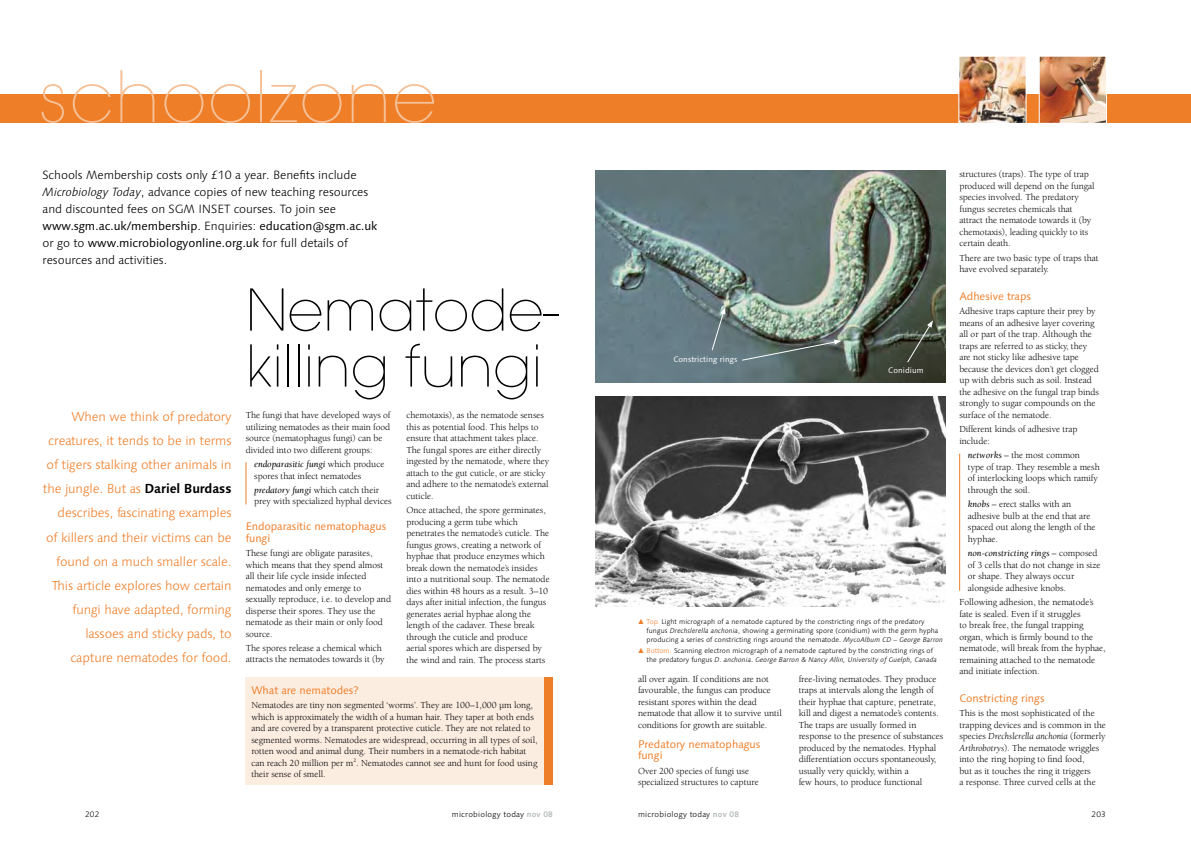
<style>
.page{position:relative;width:1191px;height:842px;background:#fff}
.page>*{position:absolute;margin:0;border:0;box-sizing:border-box;transform-origin:0 0}
.t1{font:200 70px "Avant Garde LT";letter-spacing:.025em;color:#f6c096}
.t2{font:200 57px/56px "Avant Garde LT";color:#000}
.t3{font:300 13px/24.2px "Linotype Syntax";letter-spacing:-.01em;color:#ef7e29;text-align:right}
.t4{font:300 12px/17px "Linotype Syntax";letter-spacing:-.005em;color:#000}
.t5{font:11px/11.5px "Linotype Syntax";letter-spacing:-.005em;color:#ef7e29}
.t6{font:9.5px/11.5px "Berkeley LT";letter-spacing:-.005em;color:#000}
.t7{font:300 8px "Linotype Syntax";letter-spacing:.03em;color:#000}
.t8{font:8px "Linotype Syntax";letter-spacing:.01em;color:#fff}
.t9{font:300 7px/9px "Linotype Syntax";letter-spacing:.01em;color:#000}
.s1{font-style:italic}
.s2{font-weight:400}
.s3{font-weight:400;font-size:11px}
.s4{font-weight:700;color:#000}
.s5{font-family:"Mathematical Pi Six";font-weight:400;color:#ef7e29}
.s6{color:#ef7e29}
.s7{font-weight:500;color:#a7afab}
</style>
<div class="page">
<div style="left:0;top:94px;width:1191px;height:29px;background:#ef7e29"></div>
<img style="left:1038px;top:56px;width:69px;height:67px">
<img style="left:958px;top:56px;width:69px;height:67px">
<img style="left:595px;top:170px;width:350px;height:213px">
<div style="left:246px;top:677px;width:307px;height:108px;background:#fcede1"></div>
<div style="left:544px;top:677px;width:9px;height:108px;background:#ef7e29"></div>
<svg style="left:711px;top:307px;width:14px;height:44px"></svg>
<svg style="left:741px;top:340px;width:100px;height:21px;background:#5b6968"></svg>
<svg style="left:906px;top:320px;width:27px;height:43px"></svg>
<img style="left:595px;top:397px;width:350px;height:210px">
<hr style="left:246px;top:462px;width:1px;height:42px;background:#ef7e29">
<hr style="left:959px;top:454px;width:1px;height:137px;background:#ef7e29">
<h1 class="t1" style="left:38px;top:55px;width:399px">schoolzone</h1>
<p class="t4" style="left:43px;top:166px;width:336px">Schools Membership costs only £10 a year. Benefits include <span class="s1">Microbiology Today</span>, advance copies of new teaching resources and discounted fees on SGM INSET courses. To join see <span class="s2">www.sgm.ac.uk/membership</span>. Enquiries: <span class="s2">education</span><span class="s3">@</span><span class="s2">sgm.ac.uk </span>or go to <span class="s2">www.microbiologyonline.org.uk</span> for full details of resources and activities.</p>
<p class="t3" style="left:43px;top:404px;width:190px">When we think of predatory creatures, it tends to be in terms of tigers stalking other animals in the jungle. But as <span class="s4">Dariel Burdass </span>describes, fascinating examples of killers and their victims can be found on a much smaller scale.<br>This article explores how certain fungi have adapted, forming lassoes and sticky pads, to capture nematodes for food.</p>
<h2 class="t2" style="left:246px;top:283px;width:314px">Nematode&shy;killing fungi</h2>
<p class="t6" style="left:246px;top:410px;width:146px">The fungi that have developed ways of utilizing nematodes as their main food source (nematophagus fungi) can be divided into two different groups:</p>
<p class="t6" style="left:254px;top:458px;width:132px"><span class="s1">endoparasitic fungi</span> which produce spores that infect nematodes</p>
<p class="t6" style="left:254px;top:484px;width:139px"><span class="s1">predatory fungi</span> which catch their prey with specialized hyphal devices</p>
<p class="t5" style="left:246px;top:521px;width:142px">Endoparasitic nematophagus fungi</p>
<p class="t6" style="left:246px;top:547px;width:147px">These fungi are obligate parasites, which means that they spend almost all their life cycle inside infected nematodes and only emerge to sexually reproduce, i.e. to develop and disperse their spores. They use the nematode as their main or only food source.</p>
<p class="t6" style="left:246px;top:642px;width:140px">The spores release a chemical which attracts the nematodes towards it (by</p>
<p class="t6" style="left:406px;top:410px;width:144px">chemotaxis), as the nematode senses this as potential food. This helps to ensure that attachment takes place.<br>The fungal spores are either directly ingested by the nematode, where they attach to the gut cuticle, or are sticky and adhere to the nematode’s external cuticle.</p>
<p class="t6" style="left:406px;top:504px;width:145px">Once attached, the spore germinates, producing a germ tube which penetrates the nematode’s cuticle. The fungus grows, creating a network of hyphae that produce enzymes which break down the nematode’s insides into a nutritional soup. The nematode dies within 48 hours as a result. 3–10 days after initial infection, the fungus generates aerial hyphae along the length of the cadaver. These break through the cuticle and produce aerial spores which are dispersed by the wind and rain. The process starts</p>
<p class="t5" style="left:251px;top:684px;width:108px">What are nematodes?</p>
<p class="t6" style="left:251px;top:699px;width:288px">Nematodes are tiny non segmented ‘worms’. They are 100–1,000 µm long, which is approximately the width of a human hair. They taper at both ends and are covered by a transparent protective cuticle. They are not related to segmented worms. Nematodes are widespread, occurring in all types of soil, rotten wood and animal dung. Their numbers in a nematode-rich habitat can reach 20 million per m<sup>2</sup>. Nematodes cannot see and hunt for food using their sense of smell.</p>
<p class="t8" style="left:673px;top:355px;width:65px">Constricting rings</p>
<p class="t8" style="left:888px;top:365px;width:37px">Conidium</p>
<p class="t9" style="left:646px;top:617px;width:298px;text-indent:-9px"><span class="s5">m</span> <span class="s6">Top.</span> Light micrograph of a nematode captured by the constricting rings of the predatory fungus <span class="s1">Drechslerella anchonia</span>, showing a germinating spore (conidium) with the germ hypha producing a series of constricting rings around the nematode. <span class="s1">MycoAlbum CD – George Barron</span></p>
<p class="t9" style="left:646px;top:646px;width:292px;text-indent:-8px"><span class="s5">m</span> <span class="s6">Bottom.</span> Scanning electron micrograph of a nematode captured by the constricting rings of the predatory fungus <span class="s1">D. anchonia</span>. <span class="s1">George Barron &amp; Nancy Allin, University of Guelph, Canada</span></p>
<p class="t6" style="left:638px;top:673px;width:145px">all over again. If conditions are not favourable, the fungus can produce resistant spores within the dead nematode that allow it to survive until conditions for growth are suitable.</p>
<p class="t5" style="left:638px;top:738px;width:124px">Predatory nematophagus fungi</p>
<p class="t6" style="left:638px;top:765px;width:122px">Over 200 species of fungi use specialized structures to capture</p>
<p class="t6" style="left:798px;top:673px;width:146px">free-living nematodes. They produce traps at intervals along the length of their hyphae that capture, penetrate, kill and digest a nematode’s contents.<br>The traps are usually formed in response to the presence of substances produced by the nematodes. Hyphal differentiation occurs spontaneously, usually very quickly, within a<br>few hours, to produce functional</p>
<p class="t6" style="left:959px;top:169px;width:137px">structures (traps). The type of trap produced will depend on the fungal species involved. The predatory fungus secretes chemicals that attract the nematode towards it (by chemotaxis), leading quickly to its certain death.</p>
<p class="t6" style="left:959px;top:252px;width:141px">There are two basic type of traps that have evolved separately.</p>
<p class="t5" style="left:959px;top:290px;width:73px">Adhesive traps</p>
<p class="t6" style="left:959px;top:305px;width:141px">Adhesive traps capture their prey by means of an adhesive layer covering all or part of the trap. Although the traps are referred to as sticky, they are not sticky like adhesive tape because the devices don’t get clogged up with debris such as soil. Instead the adhesive on the fungal trap binds strongly to sugar compounds on the surface of the nematode.</p>
<p class="t6" style="left:959px;top:424px;width:120px">Different kinds of adhesive trap include:</p>
<p class="t6" style="left:968px;top:450px;width:133px"><span class="s1">networks</span> – the most common<br>type of trap. They resemble a mesh of interlocking loops which ramify through the soil.</p>
<p class="t6" style="left:968px;top:498px;width:129px"><span class="s1">knobs</span> – erect stalks with an adhesive bulb at the end that are spaced out along the length of the hyphae.</p>
<p class="t6" style="left:968px;top:547px;width:134px"><span class="s1">non-constricting rings</span> – composed of 3 cells that do not change in size or shape. They always occur alongside adhesive knobs.</p>
<p class="t6" style="left:959px;top:596px;width:148px">Following adhesion, the nematode’s fate is sealed. Even if it struggles<br>to break free, the fungal trapping organ, which is firmly bound to the nematode, will break from the hyphae, remaining attached to the nematode and initiate infection.</p>
<p class="t5" style="left:959px;top:692px;width:87px">Constricting rings</p>
<p class="t6" style="left:959px;top:707px;width:148px">This is the most sophisticated of the trapping devices and is common in the species <span class="s1">Drechslerella anchonia</span> (formerly <span class="s1">Arthrobotrys</span>). The nematode wriggles into the ring hoping to find food,<br>but as it touches the ring it triggers<br>a response. Three curved cells at the</p>
<p class="t7" style="left:85px;top:810px;width:16px">202</p>
<p class="t7" style="left:452px;top:810px;width:103px">microbiology today <span class="s7">nov 08</span></p>
<p class="t7" style="left:638px;top:810px;width:103px">microbiology today <span class="s7">nov 08</span></p>
<p class="t7" style="left:1091px;top:810px;width:16px">203</p>
</div>
